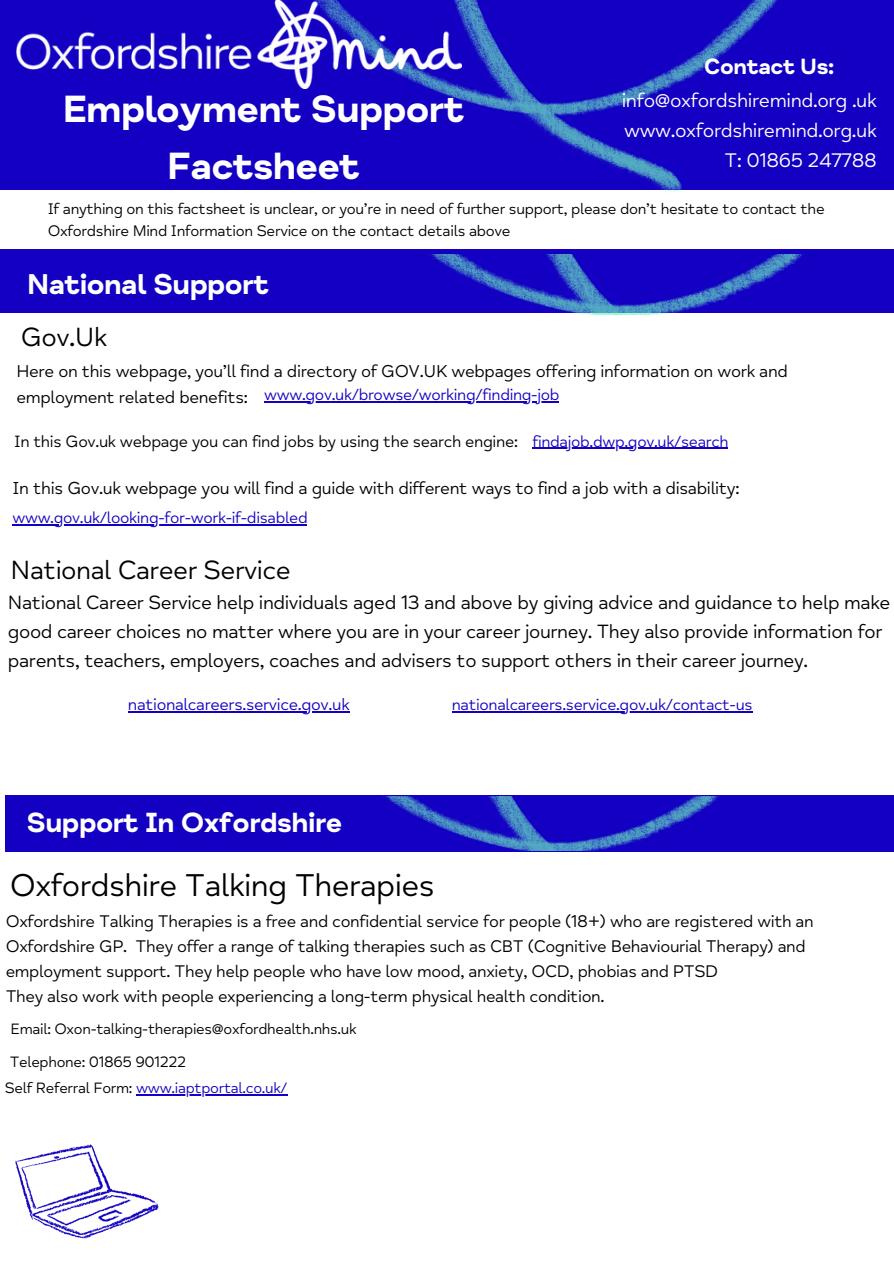
<style>
.page{position:relative;width:894px;height:1264px;background:#fff}
.page>*{position:absolute;margin:0;border:0;box-sizing:border-box;transform-origin:0 0}
.t1{font:700 38.85px/57.3px "Mind Meridian";letter-spacing:-.02em;color:#fff;text-align:center}
.t2{font:32.25px "Mind Meridian";letter-spacing:-.02em;color:#000}
.t3{font:700 29.25px "Mind Meridian";letter-spacing:-.02em;color:#fff}
.t4{font:700 28.35px "Mind Meridian";letter-spacing:-.02em;color:#fff}
.t5{font:27px "Mind Meridian";letter-spacing:-.02em;color:#000}
.t6{font:700 22.5px "Mind Meridian";letter-spacing:-.02em;color:#fff}
.t7{font:20.1px "Mind Meridian";letter-spacing:-.02em;color:#fff}
.t8{font:19.65px/29.2px "Mind Meridian";letter-spacing:-.02em;color:#000}
.t9{font:17.7px "Mind Meridian";letter-spacing:-.02em;color:#000}
.t10{font:17.55px/26px "Mind Meridian";letter-spacing:-.02em;color:#000}
.t11{font:17.25px/24.8px "Mind Meridian";letter-spacing:-.02em;color:#000}
.t12{font:16.95px "Mind Meridian";letter-spacing:-.02em;color:#1300c2}
.t13{font:16.65px "Mind Meridian";letter-spacing:-.02em;color:#000}
.t14{font:16.35px "Mind Meridian";letter-spacing:-.02em;color:#1300c2}
.t15{font:15.6px/22.5px "Mind Meridian";letter-spacing:-.02em;color:#000}
.t16{font:15.3px "Mind Meridian";letter-spacing:-.02em;color:#000}
.t17{font:15.3px "Mind Meridian";letter-spacing:-.02em;color:#1300c2}
.s1{color:#000}
</style>
<div class="page">
<div style="left:0;top:0;width:893px;height:190px;background:#1300c2"></div>
<img style="left:432px;top:0;width:345px;height:192px">
<img style="left:16px;top:0;width:445px;height:89px">
<div style="left:5px;top:795px;width:888px;height:57px;background:#1300c2"></div>
<img style="left:383px;top:796px;width:338px;height:54px">
<div style="left:0;top:250px;width:893px;height:63px;background:#1300c2"></div>
<img style="left:431px;top:254px;width:373px;height:61px">
<hr style="left:532px;top:447px;width:196px;height:2px;background:#1300c2">
<hr style="left:264px;top:401px;width:295px;height:1px;background:#1300c2">
<hr style="left:136px;top:1094px;width:151px;height:1px;background:#1300c2">
<hr style="left:12px;top:524px;width:295px;height:1px;background:#1300c2">
<img style="left:15px;top:1144px;width:144px;height:95px">
<hr style="left:128px;top:711px;width:221px;height:1px;background:#1300c2">
<hr style="left:451px;top:711px;width:301px;height:1px;background:#1300c2">
<p class="t1" style="left:63px;top:81px;width:403px">Employment Support<br>Factsheet</p>
<p class="t6" style="left:704px;top:53px;width:131px">Contact Us:</p>
<h1 class="t7" style="left:621px;top:88px;width:257px">info@oxfordshiremind.org .uk</h1>
<p class="t7" style="left:624px;top:118px;width:254px">www.oxfordshiremind.org.uk</p>
<p class="t7" style="left:724px;top:148px;width:154px">T: 01865 247788</p>
<p class="t15" style="left:48px;top:197px;width:778px">If anything on this factsheet is unclear, or you’re in need of further support, please don’t hesitate to contact the<br>Oxfordshire Mind Information Service on the contact details above</p>
<h6 class="t3" style="left:27px;top:267px;width:243px">National Support</h6>
<h2 class="t5" style="left:21px;top:320px;width:88px">Gov.Uk</h2>
<h5 class="t10" style="left:16px;top:358px;width:772px">Here on this webpage, you’ll find a directory of GOV.UK webpages offering information on work and employment related benefits:</h5>
<p class="t13" style="left:14px;top:431px;width:505px">In this Gov.uk webpage you can find jobs by using the search engine:</p>
<p class="t14" style="left:532px;top:431px;width:198px">findajob.dwp.gov.uk/search</p>
<p class="t14" style="left:264px;top:385px;width:297px">www.gov.uk/browse/working/finding-job</p>
<p class="t9" style="left:13px;top:477px;width:728px">In this Gov.uk webpage you will find a guide with different ways to find a job with a disability:</p>
<h4 class="t14" style="left:12px;top:508px;width:297px">www.gov.uk/looking-for-work-if-disabled</h4>
<p class="t5" style="left:11px;top:554px;width:282px">National Career Service</p>
<p class="t8" style="left:8px;top:587px;width:883px">National Career Service help individuals aged 13 and above by giving advice and guidance to help make good career choices no matter where you are in your career journey. They also provide information for parents, teachers, employers, coaches and advisers to support others in their career journey.</p>
<p class="t12" style="left:128px;top:694px;width:223px">nationalcareers.service.gov.uk</p>
<p class="t14" style="left:451px;top:695px;width:302px">nationalcareers.service.gov.uk/contact-us</p>
<p class="t4" style="left:26px;top:805px;width:317px">Support In Oxfordshire</p>
<p class="t2" style="left:10px;top:865px;width:426px">Oxfordshire Talking Therapies</p>
<p class="t11" style="left:6px;top:909px;width:809px">Oxfordshire Talking Therapies is a free and confidential service for people (18+) who are registered with an<br>Oxfordshire GP. They offer a range of talking therapies such as CBT (Cognitive Behaviourial Therapy) and employment support. They help people who have low mood, anxiety, OCD, phobias and PTSD</p>
<p class="t11" style="left:6px;top:983px;width:600px">They also work with people experiencing a long-term physical health condition.</p>
<p class="t16" style="left:11px;top:1019px;width:347px">Email: Oxon-talking-therapies@oxfordhealth.nhs.uk</p>
<h5 class="t16" style="left:10px;top:1052px;width:178px">Telephone: 01865 901222</h5>
<p class="t17" style="left:5px;top:1079px;width:284px"><span class="s1">Self Referral Form:</span> www.iaptportal.co.uk/</p>
</div>
